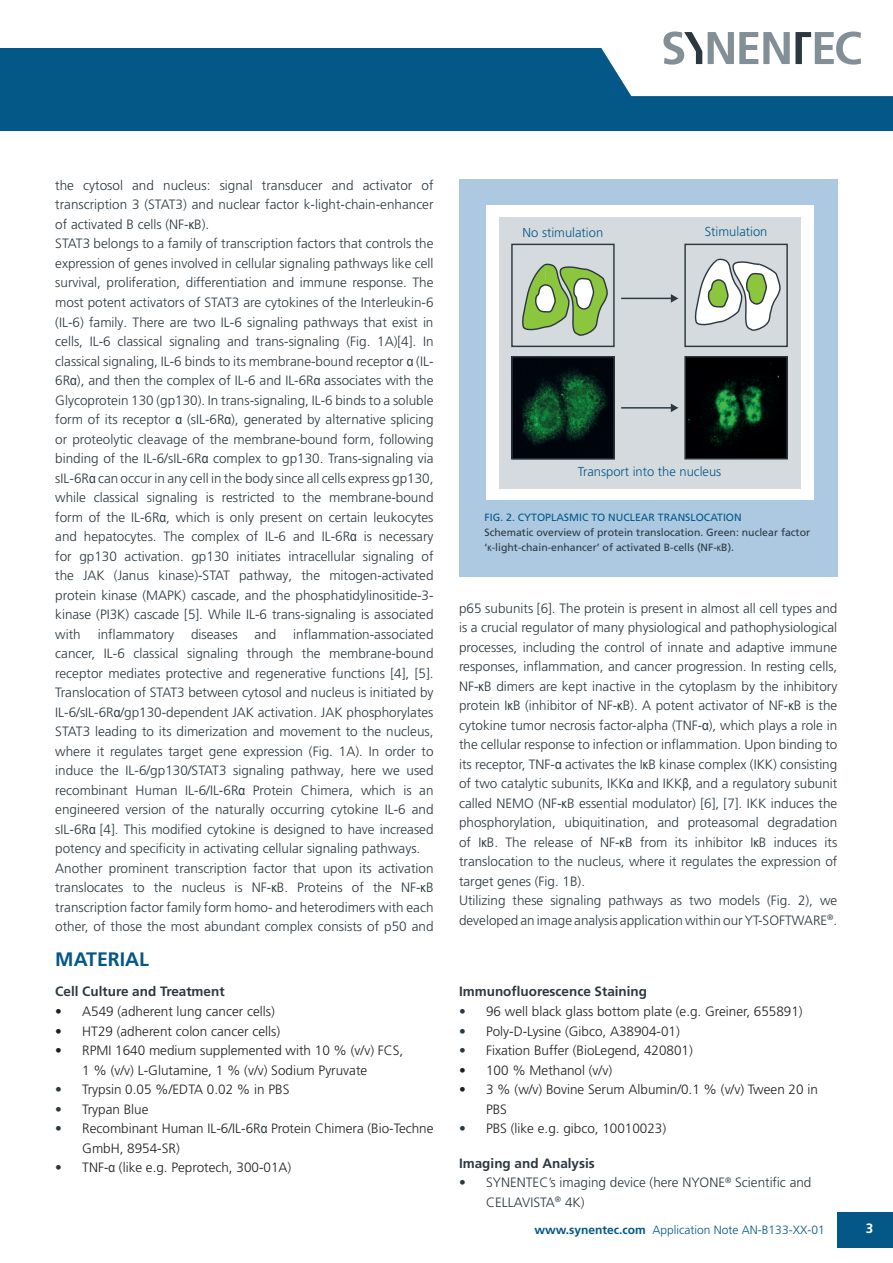
<style>
.page{position:relative;width:893px;height:1263px;background:#fff}
.page>*{position:absolute;margin:0;border:0;box-sizing:border-box;transform-origin:0 0}
.Synentec_Sub-Heading{font:700 19.5px "Frutiger LT Pro";color:#035888}
.Synentec_Content{font:300 13.5px/19.5px "Frutiger LT Pro";color:#2c3840;text-align:justify}
.t1{font:300 13.5px/19.5px "Frutiger LT Pro";color:#231f20}
.Synentec_Sub-Heading-2{font:700 13.5px "Frutiger LT Pro";color:#2c3840}
.Synentec_list{font:700 13.5px "Frutiger LT Pro";color:#2c3840}
.t2{font:700 13.5px "Frutiger LT Pro";color:#fff}
.t3{font:300 12.9px "Frutiger LT Pro";color:#035888}
.t4{font:300 12px "Frutiger LT Pro";color:#035888}
.FigureCaptions{font:10.5px/15px "Frutiger LT Pro";color:#2c3840}
.t5{font:10.5px "Frutiger LT Pro";color:#035888}
.s1{font-family:"Arial Narrow";font-weight:400}
.s2{color:#2c3840}
.s3{font-family:"Arial Narrow";font-weight:400;color:#2c3840}
.s4{font-family:"Arial Narrow"}
.s5{font-weight:700}
</style>
<div class="page">
<div style="left:838px;top:1212px;width:55px;height:35px;background:#035888"></div>
<div style="left:0;top:48px;width:893px;height:82px;background:#035888"></div>
<svg style="left:601px;top:31px;width:292px;height:65px"></svg>
<div style="left:459px;top:180px;width:378px;height:397px;background:#adc9e1"></div>
<div style="left:486px;top:205px;width:327px;height:295px;background:#fff"></div>
<div style="left:499px;top:217px;width:301px;height:272px;background:#d4dade"></div>
<hr style="left:621px;top:298px;width:51px;height:1px;background:#2c3840">
<svg style="left:671px;top:294px;width:7px;height:9px"></svg>
<img style="left:513px;top:358px;width:100px;height:100px">
<div style="left:511px;top:356px;width:104px;height:104px;border:1px solid #2c3840"></div>
<svg style="left:522px;top:263px;width:86px;height:73px"></svg>
<div style="left:511px;top:244px;width:104px;height:103px;border:1px solid #2c3840"></div>
<img style="left:686px;top:358px;width:100px;height:99px">
<div style="left:684px;top:356px;width:104px;height:103px;border:1px solid #2c3840"></div>
<svg style="left:694px;top:258px;width:87px;height:73px"></svg>
<div style="left:684px;top:244px;width:104px;height:103px;border:1px solid #2c3840"></div>
<hr style="left:621px;top:407px;width:51px;height:2px;background:#2c3840">
<svg style="left:671px;top:404px;width:7px;height:8px"></svg>
<p class="Synentec_Content" style="left:55px;top:176px;width:380px">the cytosol and nucleus: signal transducer and activator of transcription 3 (STAT3) and nuclear factor k-light-chain-enhancer of activated B cells (NF-<span class="s1">κ</span>B).</p>
<p class="Synentec_Content" style="left:55px;top:234px;width:380px">STAT3 belongs to a family of transcription factors that controls the expression of genes involved in cellular signaling pathways like cell survival, proliferation, differentiation and immune response. The most potent activators of STAT3 are cytokines of the Interleukin-6 (IL-6) family. There are two IL-6 signaling pathways that exist in cells, IL-6 classical signaling and trans-signaling (Fig. 1A)[4]. In classical signaling, IL-6 binds to its membrane-bound receptor <span class="s1">α</span> (IL-6R<span class="s1">α</span>), and then the complex of IL-6 and IL-6R<span class="s1">α</span> associates with the Glycoprotein 130 (gp130). In trans-signaling, IL-6 binds to a soluble form of its receptor <span class="s1">α</span> (sIL-6R<span class="s1">α</span>), generated by alternative splicing or proteolytic cleavage of the membrane-bound form, following binding of the IL-6/sIL-6R<span class="s1">α</span> complex to gp130. Trans-signaling via sIL-6R<span class="s1">α</span> can occur in any cell in the body since all cells express gp130, while classical signaling is restricted to the membrane-bound form of the IL-6R<span class="s1">α</span>, which is only present on certain leukocytes and hepatocytes. The complex of IL-6 and IL-6R<span class="s1">α</span> is necessary for gp130 activation. gp130 initiates intracellular signaling of the JAK (Janus kinase)-STAT pathway, the mitogen-activated protein kinase (MAPK) cascade, and the phosphatidylinositide-3- kinase (PI3K) cascade [5]. While IL-6 trans-signaling is associated with</p>
<p class="Synentec_Content" style="left:55px;top:624px;width:380px;text-indent:238px">inflammation-associated cancer, IL-6 classical signaling through the membrane-bound receptor mediates protective and regenerative functions [4], [5].<br>Translocation of STAT3 between cytosol and nucleus is initiated by IL-6/sIL-6R<span class="s1">α</span>/gp130-dependent JAK activation. JAK phosphorylates STAT3 leading to its dimerization and movement to the nucleus, where it regulates target gene expression (Fig. 1A). In order to induce the IL-6/gp130/STAT3 signaling pathway, here we used recombinant Human IL-6/IL-6R<span class="s1">α</span> Protein Chimera, which is an engineered version of the naturally occurring cytokine IL-6 and sIL-6R<span class="s1">α</span> [4]. This modified cytokine is designed to have increased potency and specificity in activating cellular signaling pathways.</p>
<p class="Synentec_Content" style="left:55px;top:858px;width:380px">Another prominent transcription factor that upon its activation translocates to the nucleus is NF-<span class="s1">κ</span>B. Proteins of the NF-<span class="s1">κ</span>B transcription factor family form homo- and heterodimers with each other, of those the most abundant complex consists of p50 and</p>
<p class="Synentec_Content" style="left:98px;top:624px;width:78px">inflammatory</p>
<p class="Synentec_Content" style="left:191px;top:624px;width:48px">diseases</p>
<p class="Synentec_Content" style="left:255px;top:624px;width:23px">and</p>
<p class="Synentec_Sub-Heading" style="left:55px;top:947px;width:95px">MATERIAL</p>
<p class="Synentec_list" style="left:55px;top:984px;width:171px">Cell Culture and Treatment</p>
<p class="t1" style="left:55px;top:1002px;width:221px">• A549 (adherent lung cancer cells)</p>
<p class="t1" style="left:55px;top:1021px;width:226px">• HT29 (adherent colon cancer cells)</p>
<p class="t1" style="left:82px;top:1041px;width:323px;text-indent:-27px">• RPMI 1640 medium supplemented with 10 % (v/v) FCS,<br>1 % (v/v) L-Glutamine, 1 % (v/v) Sodium Pyruvate</p>
<p class="t1" style="left:55px;top:1080px;width:236px"><span class="s2">•</span> Trypsin 0.05 %/EDTA 0.02 % in PBS</p>
<p class="t1" style="left:55px;top:1099px;width:95px"><span class="s2">•</span> Trypan Blue</p>
<p class="t1" style="left:82px;top:1119px;width:353px;text-indent:-27px"><span class="s2">•</span> Recombinant Human IL-6/IL-6R<span class="s3">α</span> Protein Chimera (Bio-Techne<br>GmbH, 8954-SR)</p>
<p class="t1" style="left:55px;top:1158px;width:237px"><span class="s2">•</span> TNF-<span class="s3">α</span> (like e.g. Peprotech, 300-01A)</p>
<p class="t3" style="left:523px;top:224px;width:82px">No stimulation</p>
<p class="t3" style="left:705px;top:224px;width:64px">Stimulation</p>
<p class="t3" style="left:578px;top:464px;width:145px">Transport into the nucleus</p>
<p class="t5" style="left:485px;top:511px;width:259px">Fig . 2. CYTOPLASMIC TO NUCLEAR TRANSLOCATION</p>
<p class="FigureCaptions" style="left:485px;top:525px;width:327px">Schematic overview of protein translocation. Green: nuclear factor ‘<span class="s4">κ</span>-light-chain-enhancer’ of activated B-cells (NF-<span class="s4">κ</span>B).</p>
<p class="Synentec_Content" style="left:459px;top:599px;width:380px">p65 subunits [6]. The protein is present in almost all cell types and is a crucial regulator of many physiological and pathophysiological processes, including the control of innate and adaptive immune responses, inflammation, and cancer progression. In resting cells, NF-<span class="s1">κ</span>B dimers are kept inactive in the cytoplasm by the inhibitory protein I<span class="s1">κ</span>B (inhibitor of NF-<span class="s1">κ</span>B). A potent activator of NF-<span class="s1">κ</span>B is the cytokine tumor necrosis factor-alpha (TNF-<span class="s1">α</span>), which plays a role in the cellular response to infection or inflammation. Upon binding to its receptor, TNF-<span class="s1">α</span> activates the I<span class="s1">κ</span>B kinase complex (IKK) consisting of two catalytic subunits, IKK<span class="s1">α</span> and IKK<span class="s1">β</span>, and a regulatory subunit called NEMO (NF-<span class="s1">κ</span>B essential modulator) [6], [7]. IKK induces the phosphorylation, ubiquitination, and proteasomal degradation of I<span class="s1">κ</span>B. The release of NF-<span class="s1">κ</span>B from its inhibitor I<span class="s1">κ</span>B induces its translocation to the nucleus, where it regulates the expression of target genes (Fig. 1B).</p>
<p class="Synentec_Content" style="left:459px;top:891px;width:380px">Utilizing these signaling pathways as two models (Fig. 2), we developed an image analysis application within our YT-SOFTWARE<sup>®</sup>.</p>
<p class="Synentec_Sub-Heading-2" style="left:459px;top:984px;width:190px">Immunofluorescence Staining</p>
<p class="t1" style="left:459px;top:1002px;width:345px"><span class="s2">•</span> 96 well black glass bottom plate (e.g. Greiner, 655891)</p>
<p class="t1" style="left:459px;top:1021px;width:222px"><span class="s2">•</span> Poly-D-Lysine (Gibco, A38904-01)</p>
<p class="t1" style="left:459px;top:1041px;width:235px"><span class="s2">•</span> Fixation Buffer (BioLegend, 420801)</p>
<p class="t1" style="left:459px;top:1060px;width:155px">• 100 % Methanol (v/v)</p>
<p class="t1" style="left:486px;top:1080px;width:333px;text-indent:-27px">• 3 % (w/v) Bovine Serum Albumin/0.1 % (v/v) Tween 20 in<br>PBS</p>
<p class="t1" style="left:459px;top:1119px;width:209px"><span class="s2">•</span> PBS (like e.g. gibco, 10010023)</p>
<p class="Synentec_Sub-Heading-2" style="left:459px;top:1155px;width:137px">Imaging and Analysis</p>
<p class="Synentec_Content" style="left:486px;top:1173px;width:327px;text-indent:-27px">• SYNENTEC’s imaging device (here NYONE<sup>®</sup> Scientific and<br>CELLAVISTA<sup>®</sup> 4K)</p>
<p class="t4" style="left:535px;top:1222px;width:292px"><span class="s5">www.synentec.com</span> Application Note AN-B133-XX-01</p>
<p class="t2" style="left:866px;top:1220px;width:9px">3</p>
</div>
